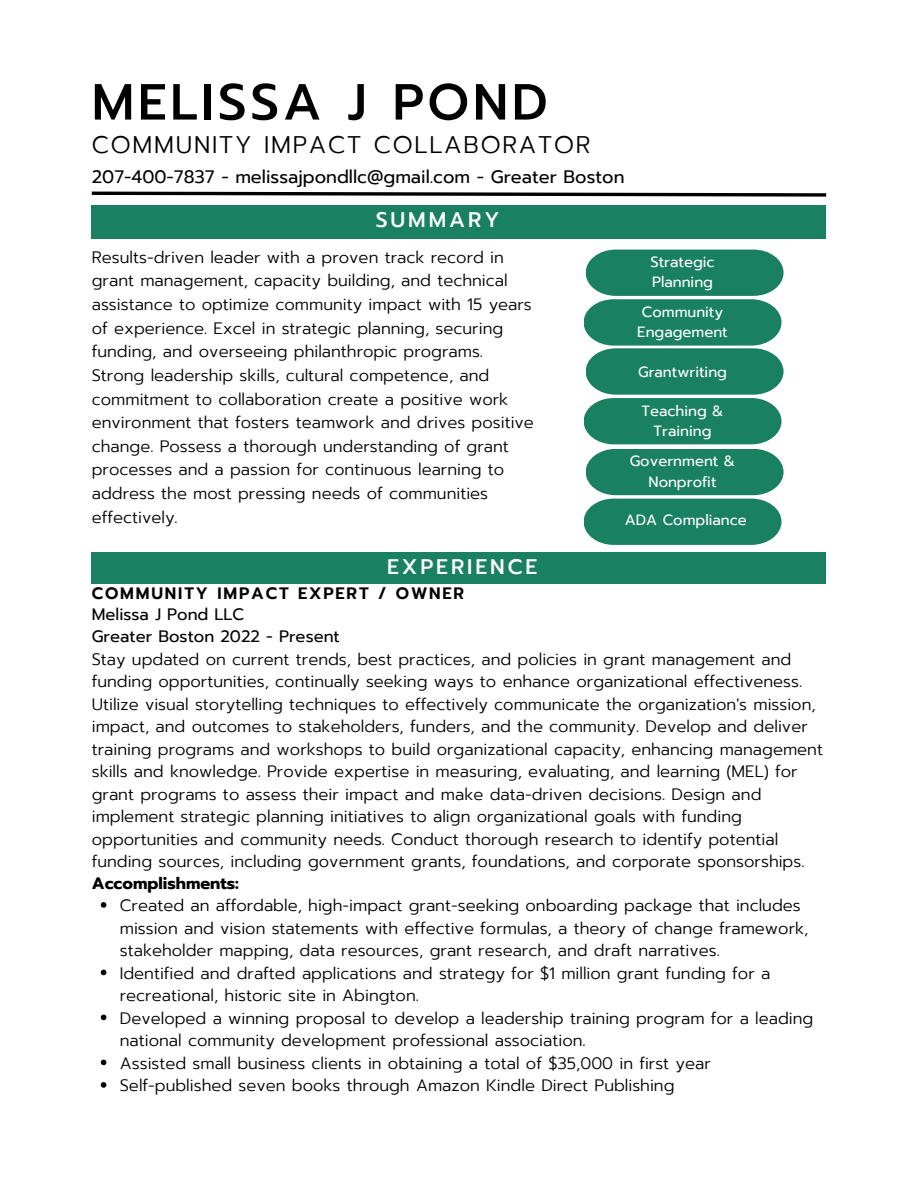
<style>
.page{position:relative;width:918px;height:1188px;background:#fff}
.page>*{position:absolute;margin:0;border:0;box-sizing:border-box;transform-origin:0 0}
.t1{font:500 50.7px "Prompt";letter-spacing:.075em;color:#000}
.t2{font:300 24px "Prompt";letter-spacing:.075em;color:#000}
.t3{font:500 21px "Prompt";letter-spacing:.14em;color:#fff}
.t4{font:18px "Prompt";color:#000}
.t5{font:300 16.5px/22.5px "Prompt";color:#000}
.t6{font:16.5px/22.5px "Prompt";color:#000}
.t7{font:600 16.5px "Prompt";letter-spacing:.11em;color:#000}
.t8{font:700 16.5px "Prompt";color:#000}
.t9{font:14.85px/20.4px "Prompt";color:#fff;text-align:center}
.t10{font:13.5px "Prompt";color:#fff}
</style>
<div class="page">
<svg style="left:91px;top:191px;width:736px;height:6px"></svg>
<div style="left:92px;top:205px;width:734px;height:34px;background:#198062"></div>
<div style="left:92px;top:552px;width:734px;height:32px;background:#198062"></div>
<svg style="left:101px;top:902px;width:5px;height:6px"></svg>
<svg style="left:101px;top:970px;width:5px;height:5px"></svg>
<svg style="left:101px;top:1015px;width:5px;height:5px"></svg>
<svg style="left:101px;top:1060px;width:5px;height:5px"></svg>
<svg style="left:101px;top:1082px;width:5px;height:6px"></svg>
<svg style="left:584px;top:250px;width:200px;height:295px;background:#369076"></svg>
<h1 class="t1" style="left:92px;top:64px;width:457px">MELISSA J POND</h1>
<h2 class="t2" style="left:92px;top:127px;width:500px">COMMUNITY IMPACT COLLABORATOR</h2>
<h6 class="t4" style="left:92px;top:164px;width:534px">207-400-7837 - melissajpondllc@gmail.com - Greater Boston</h6>
<p class="t3" style="left:376px;top:204px;width:125px">SUMMARY</p>
<h3 class="t5" style="left:92px;top:245px;width:444px;line-height:23.7px">Results-driven leader with a proven track record in grant management, capacity building, and technical assistance to optimize community impact with 15 years of experience. Excel in strategic planning, securing funding, and overseeing philanthropic programs.<br>Strong leadership skills, cultural competence, and commitment to collaboration create a positive work environment that fosters teamwork and drives positive change. Possess a thorough understanding of grant processes and a passion for continuous learning to address the most pressing needs of communities effectively.</h3>
<h6 class="t9" style="left:650px;top:252px;width:66px">Strategic</h6>
<h6 class="t9" style="left:652px;top:272px;width:62px">Planning</h6>
<p class="t10" style="left:650px;top:271px;width:76px">Community</p>
<h4 class="t9" style="left:637px;top:302px;width:92px">Community<br>Engagement</h4>
<p class="t9" style="left:638px;top:362px;width:90px">Grantwriting</p>
<h5 class="t9" style="left:641px;top:401px;width:84px">Teaching &amp;</h5>
<p class="t9" style="left:654px;top:421px;width:59px">Training</p>
<p class="t9" style="left:630px;top:451px;width:107px">Government &amp;</p>
<p class="t9" style="left:649px;top:471px;width:70px">Nonprofit</p>
<h3 class="t10" style="left:648px;top:501px;width:78px">Compliance</h3>
<p class="t9" style="left:625px;top:510px;width:124px">ADA Compliance</p>
<p class="t3" style="left:387px;top:552px;width:152px">EXPERIENCE</p>
<p class="t7" style="left:92px;top:581px;width:374px">COMMUNITY IMPACT EXPERT / OWNER</p>
<p class="t6" style="left:92px;top:603px;width:250px">Melissa J Pond LLC<br>Greater Boston 2022 - Present</p>
<p class="t5" style="left:92px;top:648px;width:733px">Stay updated on current trends, best practices, and policies in grant management and funding opportunities, continually seeking ways to enhance organizational effectiveness.<br>Utilize visual storytelling techniques to effectively communicate the organization's mission, impact, and outcomes to stakeholders, funders, and the community. Develop and deliver training programs and workshops to build organizational capacity, enhancing management skills and knowledge. Provide expertise in measuring, evaluating, and learning (MEL) for grant programs to assess their impact and make data-driven decisions. Design and implement strategic planning initiatives to align organizational goals with funding opportunities and community needs. Conduct thorough research to identify potential funding sources, including government grants, foundations, and corporate sponsorships.</p>
<p class="t8" style="left:92px;top:871px;width:149px">Accomplishments:</p>
<p class="t5" style="left:120px;top:894px;width:690px">Created an affordable, high-impact grant-seeking onboarding package that includes mission and vision statements with effective formulas, a theory of change framework, stakeholder mapping, data resources, grant research, and draft narratives.</p>
<p class="t5" style="left:120px;top:962px;width:652px">Identified and drafted applications and strategy for $1 million grant funding for a recreational, historic site in Abington.</p>
<p class="t5" style="left:120px;top:1007px;width:695px">Developed a winning proposal to develop a leadership training program for a leading national community development professional association.</p>
<p class="t5" style="left:120px;top:1052px;width:593px">Assisted small business clients in obtaining a total of $35,000 in first year</p>
<p class="t5" style="left:120px;top:1074px;width:556px">Self-published seven books through Amazon Kindle Direct Publishing</p>
</div>
